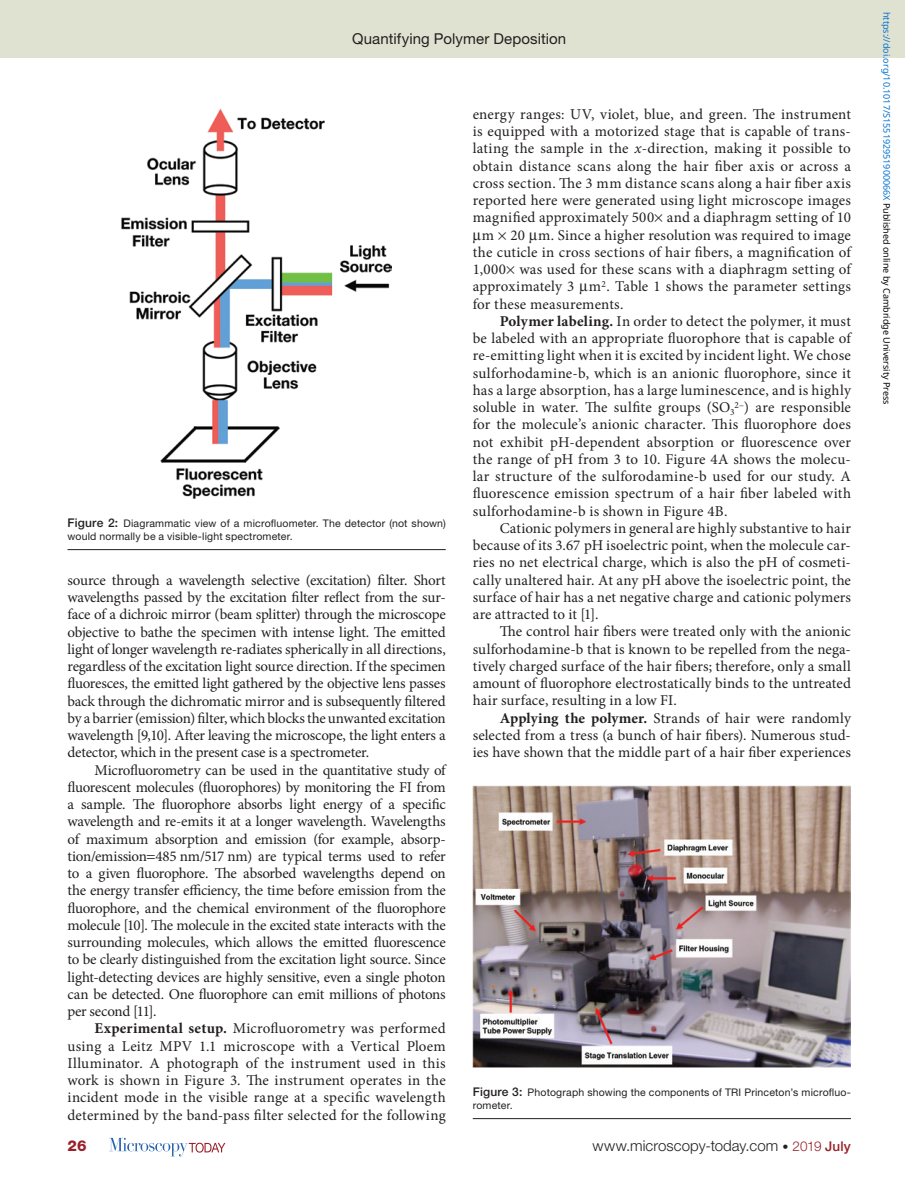
<style>
.page{position:relative;width:905px;height:1188px;background:#fff}
.page>*{position:absolute;margin:0;border:0;box-sizing:border-box;transform-origin:0 0}
.t1{font:15px/17.2px "Minion Pro";letter-spacing:.01em;color:#231f20;text-align:justify}
.t2{font:300 15px "Helvetica Neue LT Std";letter-spacing:.005em;color:#231f20}
.t3{font:15px "Helvetica Neue LT Std";letter-spacing:.005em;color:#231f20}
.t4{font:800 15px "Helvetica Neue LT Std";color:#98212a}
.t5{font:10.5px/13.5px "Helvetica Neue LT Std";letter-spacing:.015em;color:#231f20}
.t6{font:9px "Noto Sans";color:#0172cf}
.s1{font-weight:500;font-size:12px}
.s2{font-weight:700}
.s3{font-style:italic}
.s4{font-size:12px}
.s5{font-size:13.5px;color:#98212a}
.s6{font-weight:500;font-size:13.5px;color:#98212a}
.s7{color:#000}
</style>
<div class="page">
<div style="left:0;top:0;width:904px;height:58px;background:#e0e2d1"></div>
<svg style="left:109px;top:1138px;width:116px;height:18px"></svg>
<hr style="left:68px;top:549px;width:378px;height:1px;background:#231f20">
<img style="left:122px;top:108px;width:270px;height:390px">
<hr style="left:472px;top:1118px;width:378px;height:1px;background:#231f20">
<img style="left:472px;top:786px;width:378px;height:281px">
<p class="t3" style="left:352px;top:30px;width:215px">Quantifying Polymer Deposition</p>
<p class="t5" style="left:68px;top:516px;width:380px"><span class="s1">Figure 2:</span> Diagrammatic view of a microfluometer. The detector (not shown) would normally be a visible-light spectrometer.</p>
<p class="t1" style="left:68px;top:572px;width:380px">source through a wavelength selective (excitation) filter. Short wavelengths passed by the excitation filter reflect from the sur&shy;face of a dichroic mirror (beam splitter) through the microscope objective to bathe the specimen with intense light. The emitted light of longer wavelength re-radiates spherically in all directions, regardless of the excitation light source direction. If the specimen fluoresces, the emitted light gathered by the objective lens passes back through the dichromatic mirror and is subsequently filtered by a barrier (emission) filter, which blocks the unwanted excitation wavelength [9,10]. After leaving the microscope, the light enters a detector, which in the present case is a spectrometer.</p>
<p class="t1" style="left:68px;top:761px;width:380px;text-indent:27px">Microfluorometry can be used in the quantitative study of fluorescent molecules (fluorophores) by monitoring the FI from a sample. The fluorophore absorbs light energy of a specific wavelength and re-emits it at a longer wavelength. Wavelengths of maximum absorption and emission (for example, absorp&shy;tion/emission 485 nm/517 nm) are typical terms used to refer to a given fluorophore. The absorbed wavelengths depend on the energy transfer efficiency, the time before emission from the fluorophore, and the chemical environment of the fluorophore molecule [10]. The molecule in the excited state interacts with the surrounding molecules, which allows the emitted fluorescence to be clearly distinguished from the excitation light source. Since light-detecting devices are highly sensitive, even a single photon can be detected. One fluorophore can emit millions of photons per second [11].</p>
<p class="t1" style="left:68px;top:1020px;width:380px;text-indent:27px"><span class="s2">Experimental setup.</span> Microfluorometry was performed using a Leitz MPV 1.1 microscope with a Vertical Ploem Illuminator. A photograph of the instrument used in this work is shown in Figure 3. The instrument operates in the incident mode in the visible range at a specific wavelength determined by the band-pass filter selected for the following</p>
<p class="t1" style="left:472px;top:106px;width:379px">energy ranges: UV, violet, blue, and green. The instrument</p>
<p class="t1" style="left:472px;top:123px;width:379px">is equipped with a motorized stage that is capable of trans-</p>
<p class="t1" style="left:473px;top:140px;width:379px">lating the sample in the <span class="s3">x</span>-direction, making it possible to</p>
<p class="t1" style="left:473px;top:157px;width:380px">obtain distance scans along the hair fiber axis or across a</p>
<p class="t1" style="left:473px;top:175px;width:380px">cross section. The 3 mm distance scans along a hair fiber axis</p>
<p class="t1" style="left:473px;top:192px;width:380px">reported here were generated using light microscope images</p>
<p class="t1" style="left:473px;top:209px;width:379px">magnified approximately 500 and a diaphragm setting of 10</p>
<p class="t1" style="left:482px;top:226px;width:370px">m 20 m. Since a higher resolution was required to image</p>
<p class="t1" style="left:473px;top:244px;width:379px">the cuticle in cross sections of hair fibers, a magnification of</p>
<p class="t1" style="left:473px;top:261px;width:380px">1,000 was used for these scans with a diaphragm setting of</p>
<p class="t1" style="left:472px;top:278px;width:379px">approximately 3 m<sup>2</sup>. Table 1 shows the parameter settings</p>
<p class="t1" style="left:472px;top:295px;width:152px">for these measurements.</p>
<p class="t1" style="left:499px;top:313px;width:352px"><span class="s2">Polymer labeling.</span> In order to detect the polymer, it must</p>
<p class="t1" style="left:472px;top:330px;width:380px">be labeled with an appropriate fluorophore that is capable of</p>
<p class="t1" style="left:472px;top:347px;width:380px">re-emitting light when it is excited by incident light. We chose</p>
<p class="t1" style="left:472px;top:364px;width:379px">sulforhodamine-b, which is an anionic fluorophore, since it</p>
<p class="t1" style="left:472px;top:382px;width:380px">has a large absorption, has a large luminescence, and is highly</p>
<p class="t1" style="left:472px;top:399px;width:380px">soluble in water. The sulfite groups (SO<sub>3</sub><sup>2–</sup>) are responsible</p>
<p class="t1" style="left:473px;top:416px;width:380px">for the molecule’s anionic character. This fluorophore does</p>
<p class="t1" style="left:473px;top:433px;width:380px">not exhibit pH-dependent absorption or fluorescence over</p>
<p class="t1" style="left:473px;top:451px;width:380px">the range of pH from 3 to 10. Figure 4A shows the molecu-</p>
<p class="t1" style="left:473px;top:468px;width:380px">lar structure of the sulforodamine-b used for our study. A</p>
<p class="t1" style="left:473px;top:485px;width:380px">fluorescence emission spectrum of a hair fiber labeled with</p>
<p class="t1" style="left:473px;top:502px;width:256px">sulforhodamine-b is shown in Figure 4B.</p>
<p class="t1" style="left:500px;top:520px;width:353px">Cationic polymers in general are highly substantive to hair</p>
<p class="t1" style="left:473px;top:537px;width:380px">because of its 3.67 pH isoelectric point, when the molecule car-</p>
<p class="t1" style="left:473px;top:554px;width:380px">ries no net electrical charge, which is also the pH of cosmeti-</p>
<p class="t1" style="left:473px;top:571px;width:380px">cally unaltered hair. At any pH above the isoelectric point, the</p>
<p class="t1" style="left:473px;top:589px;width:380px">surface of hair has a net negative charge and cationic polymers</p>
<p class="t1" style="left:473px;top:606px;width:127px">are attracted to it [1].</p>
<p class="t1" style="left:500px;top:623px;width:353px">The control hair fibers were treated only with the anionic</p>
<p class="t1" style="left:473px;top:640px;width:380px">sulforhodamine-b that is known to be repelled from the nega-</p>
<p class="t1" style="left:473px;top:658px;width:380px">tively charged surface of the hair fibers; therefore, only a small</p>
<p class="t1" style="left:473px;top:675px;width:380px">amount of fluorophore electrostatically binds to the untreated</p>
<p class="t1" style="left:473px;top:692px;width:206px">hair surface, resulting in a low FI.</p>
<p class="t1" style="left:500px;top:709px;width:353px"><span class="s2">Applying the polymer.</span> Strands of hair were randomly</p>
<p class="t1" style="left:473px;top:727px;width:380px">selected from a tress (a bunch of hair fibers). Numerous stud-</p>
<p class="t1" style="left:473px;top:744px;width:380px">ies have shown that the middle part of a hair fiber experiences</p>
<p class="t5" style="left:472px;top:1085px;width:380px"><span class="s1">Figure 3:</span> Photograph showing the components of TRI Princeton’s microfluo&shy;rometer.</p>
<p class="t4" style="left:68px;top:1137px;width:20px">26</p>
<p class="t2" style="left:592px;top:1137px;width:260px">www.microscopy-today.com <span class="s4">•</span> <span class="s5">2019</span> <span class="s6">July</span></p>
<p class="t6" style="left:893px;top:12px;width:395px;rotate:90deg">https://doi.org/10.1017/S155192951900066X <span class="s7">Published online by Cambridge University Press</span></p>
</div>
